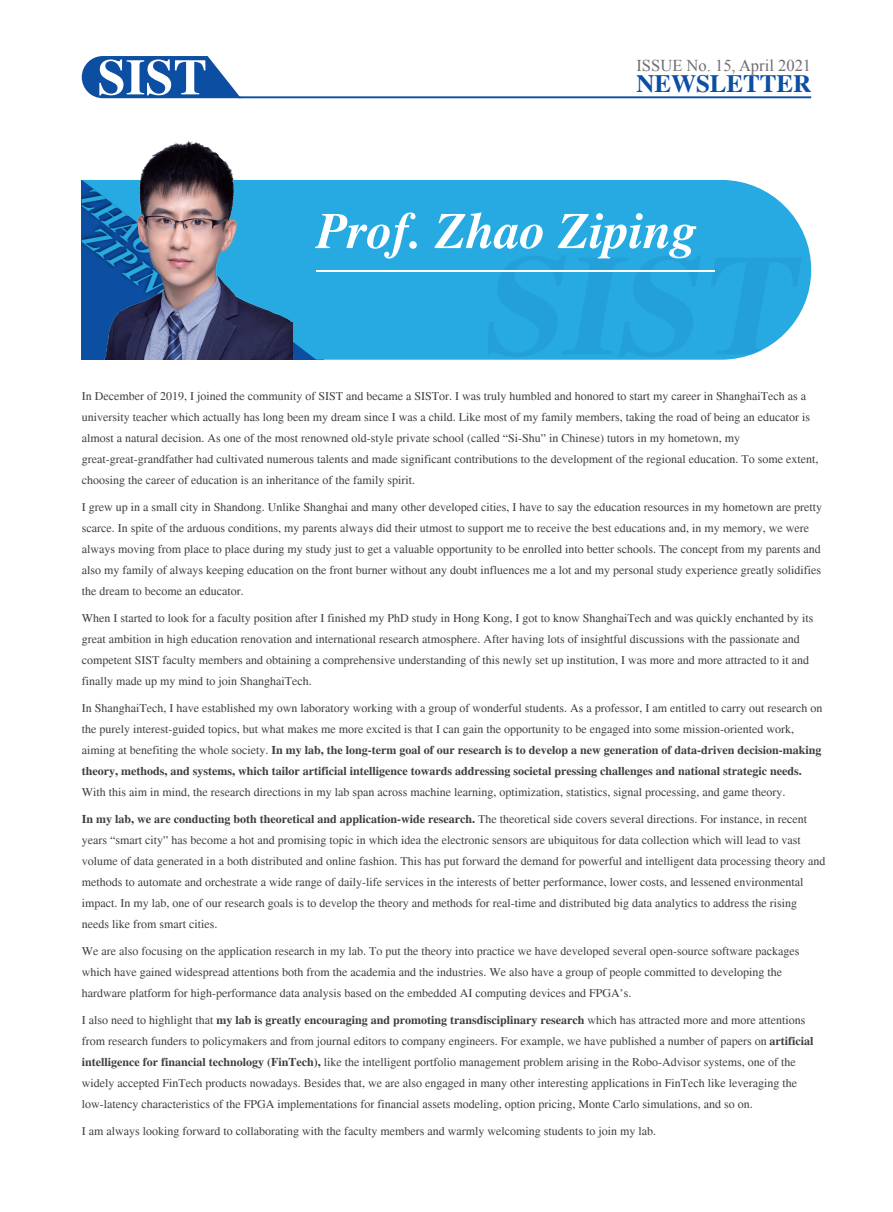
<style>
.page{position:relative;width:893px;height:1212px;background:#fff}
.page>*{position:absolute;margin:0;border:0;box-sizing:border-box;transform-origin:0 0}
.t1{font:italic 700 51px "Times";color:#fff}
.t2{font:700 50.4px "Times";color:#fff}
.t3{font:italic 700 32.85px/27.9px "Times";color:#26aae1}
.t4{font:700 24.9px "Times";color:#0c4ea2}
.t5{font:16.5px "Times New Roman";color:#6d6e71}
.t6{font:12px/21px "Times";color:#3f3f40}
.s1{font-weight:700}
</style>
<div class="page">
<svg style="left:82px;top:56px;width:729px;height:42px"></svg>
<div style="left:292px;top:180px;width:519px;height:180px;background:#26aae1"></div>
<img style="left:82px;top:140px;width:210px;height:220px">
<hr style="left:316px;top:270px;width:398px;height:2px;background:#fff">
<h2 class="t2" style="left:98px;top:48px;width:111px">SIST</h2>
<h3 class="t3" style="left:113px;top:200px;width:116px;text-indent:-28px;rotate:38deg">ZHAO<br>ZIPING</h3>
<h3 class="t5" style="left:636px;top:55px;width:176px">ISSUE No. 15, April 2021</h3>
<h3 class="t4" style="left:636px;top:69px;width:176px">NEWSLETTER</h3>
<h1 class="t1" style="left:316px;top:201px;width:383px">Prof. Zhao Ziping</h1>
<p class="t6" style="left:82px;top:385px;width:738px">In December of 2019, I joined the community of SIST and became a SISTor. I was truly humbled and honored to start my career in ShanghaiTech as a university teacher which actually has long been my dream since I was a child. Like most of my family members, taking the road of being an educator is almost a natural decision. As one of the most renowned old-style private school (called “Si-Shu” in Chinese) tutors in my hometown, my great-great-grandfather had cultivated numerous talents and made significant contributions to the development of the regional education. To some extent, choosing the career of education is an inheritance of the family spirit.</p>
<p class="t6" style="left:82px;top:496px;width:742px">I grew up in a small city in Shandong. Unlike Shanghai and many other developed cities, I have to say the education resources in my hometown are pretty scarce. In spite of the arduous conditions, my parents always did their utmost to support me to receive the best educations and, in my memory, we were always moving from place to place during my study just to get a valuable opportunity to be enrolled into better schools. The concept from my parents and also my family of always keeping education on the front burner without any doubt influences me a lot and my personal study experience greatly solidifies the dream to become an educator.</p>
<p class="t6" style="left:82px;top:607px;width:733px">When I started to look for a faculty position after I finished my PhD study in Hong Kong, I got to know ShanghaiTech and was quickly enchanted by its great ambition in high education renovation and international research atmosphere. After having lots of insightful discussions with the passionate and competent SIST faculty members and obtaining a comprehensive understanding of this newly set up institution, I was more and more attracted to it and finally made up my mind to join ShanghaiTech.</p>
<p class="t6" style="left:82px;top:697px;width:742px">In ShanghaiTech, I have established my own laboratory working with a group of wonderful students. As a professor, I am entitled to carry out research on the purely interest-guided topics, but what makes me more excited is that I can gain the opportunity to be engaged into some mission-oriented work, aiming at benefiting the whole society. <span class="s1">In my lab, the long-term goal of our research is to develop a new generation of data-driven decision-making theory, methods, and systems, which tailor artificial intelligence towards addressing societal pressing challenges and national strategic needs.</span></p>
<p class="t6" style="left:82px;top:781px;width:705px">With this aim in mind, the research directions in my lab span across machine learning, optimization, statistics, signal processing, and game theory.</p>
<p class="t6" style="left:82px;top:808px;width:745px"><span class="s1">In my lab, we are conducting both theoretical and application-wide research.</span> The theoretical side covers several directions. For instance, in recent years “smart city” has become a hot and promising topic in which idea the electronic sensors are ubiquitous for data collection which will lead to vast volume of data generated in a both distributed and online fashion. This has put forward the demand for powerful and intelligent data processing theory and methods to automate and orchestrate a wide range of daily-life services in the interests of better performance, lower costs, and lessened environmental impact. In my lab, one of our research goals is to develop the theory and methods for real-time and distributed big data analytics to address the rising needs like from smart cities.</p>
<p class="t6" style="left:82px;top:940px;width:719px">We are also focusing on the application research in my lab. To put the theory into practice we have developed several open-source software packages which have gained widespread attentions both from the academia and the industries. We also have a group of people committed to developing the hardware platform for high-performance data analysis based on the embedded AI computing devices and FPGA’s.</p>
<p class="t6" style="left:82px;top:1009px;width:733px">I also need to highlight that <span class="s1">my lab is greatly encouraging and promoting transdisciplinary research</span> which has attracted more and more attentions from research funders to policymakers and from journal editors to company engineers. For example, we have published a number of papers on <span class="s1">artificial intelligence for financial technology (FinTech),</span> like the intelligent portfolio management problem arising in the Robo-Advisor systems, one of the widely accepted FinTech products nowadays. Besides that, we are also engaged in many other interesting applications in FinTech like leveraging the low-latency characteristics of the FPGA implementations for financial assets modeling, option pricing, Monte Carlo simulations, and so on.</p>
<p class="t6" style="left:82px;top:1120px;width:576px">I am always looking forward to collaborating with the faculty members and warmly welcoming students to join my lab.</p>
</div>
